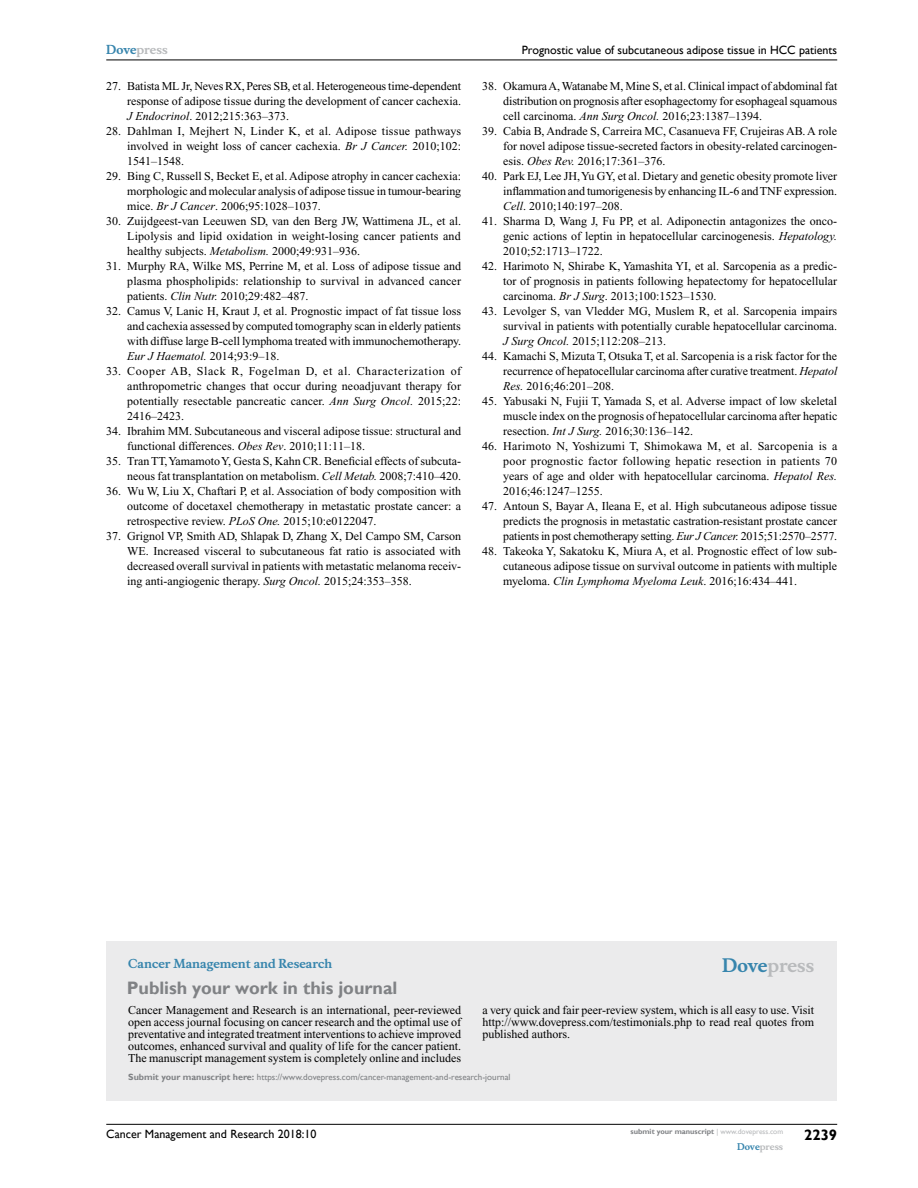
<style>
.page{position:relative;width:918px;height:1188px;background:#fff}
.page>*{position:absolute;margin:0;border:0;box-sizing:border-box;transform-origin:0 0}
.t1{font:700 18px "Gill Sans";color:#808285}
.t2{font:700 18px "Musee";color:#b8babc}
.t3{font:700 15px "Gill Sans";color:#000}
.t4{font:12px/15px "Times New Roman";color:#000;text-align:justify}
.t5{font:12px "Gill Sans";color:#000}
.t6{font:700 12px "Musee";color:#3785ad}
.t7{font:700 12px "Musee";color:#b8babc}
.t8{font:9px "Gill Sans";color:#808285}
.t9{font:700 9px "Musee";color:#b8babc}
.t10{font:700 7.5px "Gill Sans";color:#808285}
.s1{color:#3785ad}
.s2{font-style:italic}
.s3{font-weight:700}
.s4{font-weight:400;color:#b8babc}
</style>
<div class="page">
<div style="left:106px;top:941px;width:731px;height:159px;background:#ebebec"></div>
<hr style="left:106px;top:1124px;width:731px;height:1px;background:#000">
<hr style="left:106px;top:60px;width:731px;height:1px;background:#000">
<p class="t7" style="left:106px;top:43px;width:63px"><span class="s1">Dove</span>press</p>
<p class="t4" style="left:127px;top:79px;width:335px;text-indent:-21px">27. Batista ML Jr, Neves RX, Peres SB, et al. Heterogeneous time-dependent response of adipose tissue during the development of cancer cachexia.<br><span class="s2">J Endocrinol</span>. 2012;215:363–373.</p>
<p class="t4" style="left:127px;top:124px;width:336px;text-indent:-21px">28. Dahlman I, Mejhert N, Linder K, et al. Adipose tissue pathways involved in weight loss of cancer cachexia. <span class="s2">Br J Cancer.</span> 2010;102:<br>1541–1548.</p>
<p class="t4" style="left:127px;top:169px;width:335px;text-indent:-21px">29. Bing C, Russell S, Becket E, et al. Adipose atrophy in cancer cachexia: morphologic and molecular analysis of adipose tissue in tumour-bearing mice. <span class="s2">Br J Cancer</span>. 2006;95:1028–1037.</p>
<p class="t4" style="left:127px;top:214px;width:335px;text-indent:-21px">30. Zuijdgeest-van Leeuwen SD, van den Berg JW, Wattimena JL, et al.<br>Lipolysis and lipid oxidation in weight-losing cancer patients and healthy subjects. <span class="s2">Metabolism.</span> 2000;49:931–936.</p>
<p class="t4" style="left:127px;top:259px;width:335px;text-indent:-21px">31. Murphy RA, Wilke MS, Perrine M, et al. Loss of adipose tissue and plasma phospholipids: relationship to survival in advanced cancer patients. <span class="s2">Clin Nutr.</span> 2010;29:482–487.</p>
<p class="t4" style="left:127px;top:304px;width:335px;text-indent:-21px">32. Camus V, Lanic H, Kraut J, et al. Prognostic impact of fat tissue loss and cachexia assessed by computed tomography scan in elderly patients with diffuse large B-cell lymphoma treated with immunochemotherapy.<br><span class="s2">Eur J Haematol.</span> 2014;93:9–18.</p>
<p class="t4" style="left:127px;top:364px;width:336px;text-indent:-21px">33. Cooper AB, Slack R, Fogelman D, et al. Characterization of anthropometric changes that occur during neoadjuvant therapy for potentially resectable pancreatic cancer. <span class="s2">Ann Surg Oncol.</span> 2015;22:<br>2416–2423.</p>
<p class="t4" style="left:127px;top:424px;width:335px;text-indent:-21px">34. Ibrahim MM. Subcutaneous and visceral adipose tissue: structural and functional differences. <span class="s2">Obes Rev</span>. 2010;11:11–18.</p>
<p class="t4" style="left:106px;top:454px;width:356px;text-align:right">35. Tran TT, Yamamoto Y, Gesta S, Kahn CR. Beneficial effects of subcuta&shy;neous fat transplantation on metabolism. <span class="s2">Cell Metab.</span> 2008;7:410–420.</p>
<p class="t4" style="left:127px;top:484px;width:335px;text-indent:-21px">36. Wu W, Liu X, Chaftari P, et al. Association of body composition with outcome of docetaxel chemotherapy in metastatic prostate cancer: a retrospective review. <span class="s2">PLoS One.</span> 2015;10:e0122047.</p>
<p class="t4" style="left:127px;top:529px;width:335px;text-indent:-21px">37. Grignol VP, Smith AD, Shlapak D, Zhang X, Del Campo SM, Carson WE. Increased visceral to subcutaneous fat ratio is associated with decreased overall survival in patients with metastatic melanoma receiv&shy;ing anti-angiogenic therapy. <span class="s2">Surg Oncol.</span> 2015;24:353–358.</p>
<p class="t5" style="left:522px;top:43px;width:317px">Prognostic value of subcutaneous adipose tissue in HCC patients</p>
<p class="t4" style="left:503px;top:79px;width:336px;text-indent:-21px">38. Okamura A, Watanabe M, Mine S, et al. Clinical impact of abdominal fat distribution on prognosis after esophagectomy for esophageal squamous cell carcinoma. <span class="s2">Ann Surg Oncol.</span> 2016;23:1387–1394.</p>
<p class="t4" style="left:503px;top:124px;width:335px;text-indent:-21px">39. Cabia B, Andrade S, Carreira MC, Casanueva FF, Crujeiras AB. A role for novel adipose tissue-secreted factors in obesity-related carcinogen&shy;esis. <span class="s2">Obes Rev.</span> 2016;17:361–376.</p>
<p class="t4" style="left:503px;top:169px;width:335px;text-indent:-21px">40. Park EJ, Lee JH, Yu GY, et al. Dietary and genetic obesity promote liver inflammation and tumorigenesis by enhancing IL-6 and TNF expression.<br><span class="s2">Cell</span>. 2010;140:197–208.</p>
<p class="t4" style="left:503px;top:214px;width:335px;text-indent:-21px">41. Sharma D, Wang J, Fu PP, et al. Adiponectin antagonizes the onco&shy;genic actions of leptin in hepatocellular carcinogenesis. <span class="s2">Hepatology.<br></span>2010;52:1713–1722.</p>
<p class="t4" style="left:503px;top:259px;width:335px;text-indent:-21px">42. Harimoto N, Shirabe K, Yamashita YI, et al. Sarcopenia as a predic&shy;tor of prognosis in patients following hepatectomy for hepatocellular carcinoma. <span class="s2">Br J Surg</span>. 2013;100:1523–1530.</p>
<p class="t4" style="left:503px;top:304px;width:335px;text-indent:-21px">43. Levolger S, van Vledder MG, Muslem R, et al. Sarcopenia impairs survival in patients with potentially curable hepatocellular carcinoma.<br><span class="s2">J Surg Oncol.</span> 2015;112:208–213.</p>
<p class="t4" style="left:503px;top:349px;width:336px;text-indent:-21px">44. Kamachi S, Mizuta T, Otsuka T, et al. Sarcopenia is a risk factor for the recurrence of hepatocellular carcinoma after curative treatment. <span class="s2">Hepatol Res.</span> 2016;46:201–208.</p>
<p class="t4" style="left:503px;top:394px;width:336px;text-indent:-21px">45. Yabusaki N, Fujii T, Yamada S, et al. Adverse impact of low skeletal muscle index on the prognosis of hepatocellular carcinoma after hepatic resection. <span class="s2">Int J Surg.</span> 2016;30:136–142.</p>
<p class="t4" style="left:503px;top:439px;width:336px;text-indent:-21px">46. Harimoto N, Yoshizumi T, Shimokawa M, et al. Sarcopenia is a poor prognostic factor following hepatic resection in patients 70 years of age and older with hepatocellular carcinoma. <span class="s2">Hepatol Res.<br></span>2016;46:1247–1255.</p>
<p class="t4" style="left:503px;top:499px;width:335px;text-indent:-21px">47. Antoun S, Bayar A, Ileana E, et al. High subcutaneous adipose tissue predicts the prognosis in metastatic castration-resistant prostate cancer patients in post chemotherapy setting. <span class="s2">Eur J Cancer.</span> 2015;51:2570–2577.</p>
<p class="t4" style="left:503px;top:544px;width:335px;text-indent:-21px">48. Takeoka Y, Sakatoku K, Miura A, et al. Prognostic effect of low sub&shy;cutaneous adipose tissue on survival outcome in patients with multiple myeloma. <span class="s2">Clin Lymphoma Myeloma Leuk</span>. 2016;16:434–441.</p>
<p class="t6" style="left:128px;top:956px;width:206px">Cancer Management and Research</p>
<h1 class="t1" style="left:127px;top:977px;width:272px">Publish your work in this journal</h1>
<h1 class="t2" style="left:722px;top:955px;width:94px"><span class="s1">Dove</span>press</h1>
<p class="t4" style="left:128px;top:1004px;width:334px;line-height:12px">Cancer Management and Research is an international, peer-reviewed open access journal focusing on cancer research and the optimal use of preventative and integrated treatment interventions to achieve improved outcomes, enhanced survival and quality of life for the cancer patient.<br>The manuscript management system is completely online and includes</p>
<p class="t4" style="left:482px;top:1004px;width:333px;line-height:12px">a very quick and fair peer-review system, which is all easy to use. Visit http://www.dovepress.com/testimonials.php to read real quotes from published authors.</p>
<p class="t8" style="left:128px;top:1072px;width:384px"><span class="s3">Submit your manuscript here:</span> https://www.dovepress.com/cancer-management-and-research-journal</p>
<p class="t5" style="left:106px;top:1127px;width:212px">Cancer Management and Research 2018:10</p>
<p class="t10" style="left:631px;top:1127px;width:154px">submit your manuscript <span class="s4">| www.dovepress.com</span></p>
<p class="t9" style="left:737px;top:1141px;width:48px"><span class="s1">Dove</span>press</p>
<p class="t3" style="left:804px;top:1126px;width:35px">2239</p>
</div>
